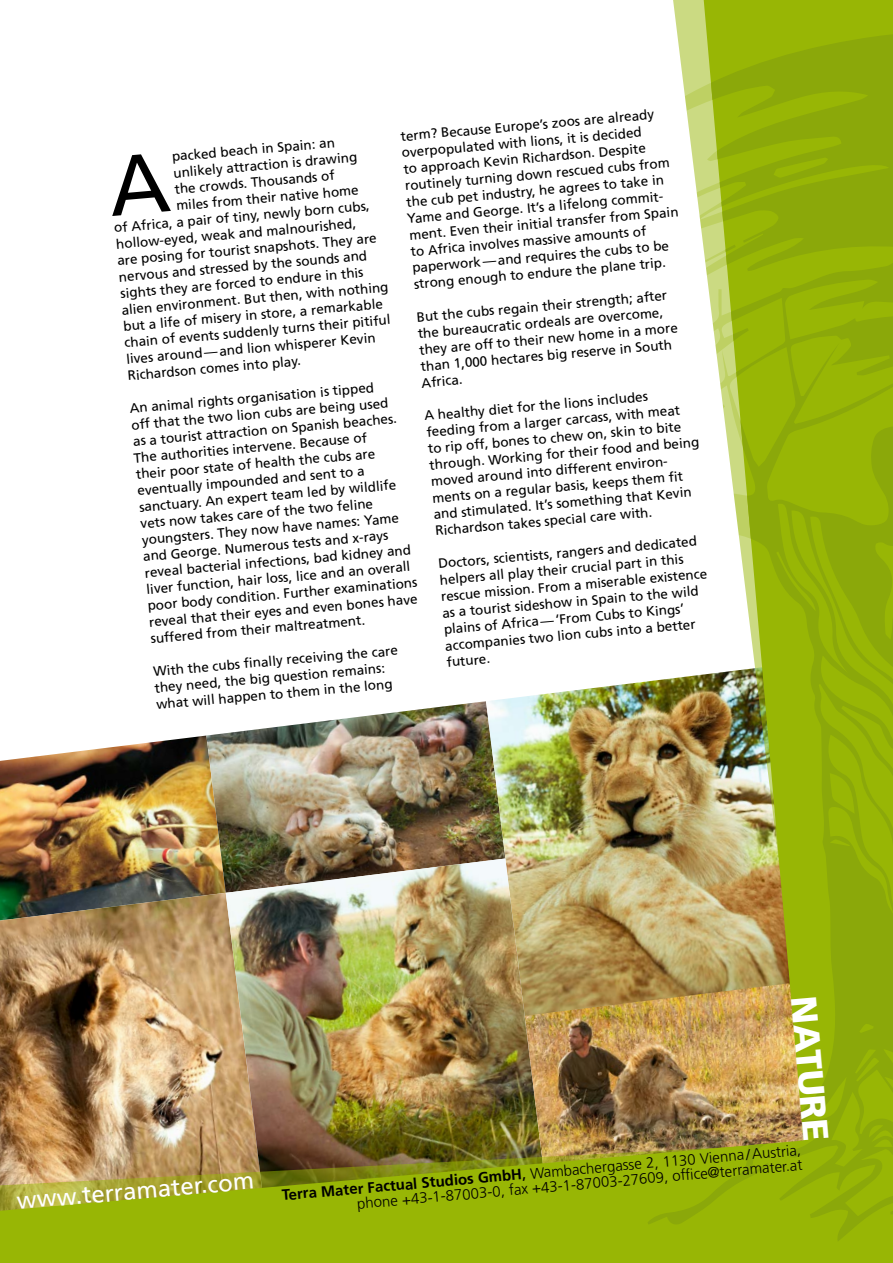
<style>
.page{position:relative;width:893px;height:1263px;background:#fff}
.page>*{position:absolute;margin:0;border:0;box-sizing:border-box;transform-origin:0 0}
.t1{font:900 36px "Frutiger LT Std";color:#fff}
.t2{font:24px "Frutiger LT Std";color:#fff}
.t3{font:300 15px/15px "Frutiger LT Std";color:#000;text-align:right}
.t4{font:13.5px/16.5px "Frutiger LT Std";color:#000}
.s1{font-weight:700}
.s2{font-weight:400}
</style>
<div class="page">
<img style="left:0;top:0;width:893px;height:1263px">
<img style="left:416px;top:30px;width:477px;height:1212px">
<svg style="left:107px;top:152px;width:64px;height:64px"></svg>
<p class="t4" style="left:399px;top:128px;width:273px;rotate:-5deg">term? Because Europe’s zoos are already overpopulated with lions, it is decided<br>to approach Kevin Richardson. Despite routinely turning down rescued cubs from the cub pet industry, he agrees to take in Yame and George. It’s a lifelong commit&shy;ment. Even their initial transfer from Spain to Africa involves massive amounts of paperwork—and requires the cubs to be strong enough to endure the plane trip.</p>
<p class="t4" style="left:415px;top:309px;width:262px;rotate:-5deg">But the cubs regain their strength; after the bureaucratic ordeals are overcome, they are off to their new home in a more than 1,000 hectares big reserve in South Africa.</p>
<p class="t4" style="left:424px;top:408px;width:273px;rotate:-5deg">A healthy diet for the lions includes feeding from a larger carcass, with meat<br>to rip off, bones to chew on, skin to bite through. Working for their food and being moved around into different environ&shy;ments on a regular basis, keeps them fi t and stimulated. It’s something that Kevin Richardson takes special care with.</p>
<p class="t4" style="left:437px;top:555px;width:269px;rotate:-5deg">Doctors, scientists, rangers and dedicated helpers all play their crucial part in this rescue mission. From a miserable existence as a tourist sideshow in Spain to the wild plains of Africa—‘From Cubs to Kings’ accompanies two lion cubs into a better future.</p>
<p class="t4" style="left:171px;top:148px;width:165px;rotate:-5deg">packed beach in Spain: an</p>
<p class="t4" style="left:173px;top:165px;width:186px;rotate:-5deg">unlikely attraction is drawing</p>
<p class="t4" style="left:174px;top:181px;width:162px;rotate:-5deg">the crowds. Thousands of</p>
<p class="t4" style="left:176px;top:198px;width:185px;rotate:-5deg">miles from their native home</p>
<p class="t4" style="left:114px;top:220px;width:258px;rotate:-5deg">of Africa, a pair of tiny, newly born cubs,</p>
<p class="t4" style="left:116px;top:236px;width:242px;rotate:-5deg">hollow-eyed, weak and malnourished,</p>
<p class="t4" style="left:117px;top:252px;width:262px;rotate:-5deg">are posing for tourist snapshots. They are</p>
<p class="t4" style="left:118px;top:269px;width:251px;rotate:-5deg">nervous and stressed by the sounds and</p>
<p class="t4" style="left:120px;top:285px;width:245px;rotate:-5deg">sights they are forced to endure in this</p>
<p class="t4" style="left:121px;top:302px;width:269px;rotate:-5deg">alien environment. But then, with nothing</p>
<p class="t4" style="left:123px;top:318px;width:262px;rotate:-5deg">but a life of misery in store, a remarkable</p>
<p class="t4" style="left:124px;top:335px;width:269px;rotate:-5deg">chain of events suddenly turns their pitiful</p>
<p class="t4" style="left:126px;top:351px;width:252px;rotate:-5deg">lives around—and lion whisperer Kevin</p>
<p class="t4" style="left:127px;top:367px;width:175px;rotate:-5deg">Richardson comes into play.</p>
<p class="t4" style="left:129px;top:400px;width:273px;rotate:-5deg">An animal rights organisation is tipped<br>off that the two lion cubs are being used as a tourist attraction on Spanish beaches.<br>The authorities intervene. Because of<br>their poor state of health the cubs are eventually impounded and sent to a sanctuary. An expert team led by wildlife vets now takes care of the two feline youngsters. They now have names: Yame and George. Numerous tests and x-rays reveal bacterial infections, bad kidney and liver function, hair loss, lice and an overall poor body condition. Further examinations reveal that their eyes and even bones have suffered from their maltreatment.</p>
<p class="t4" style="left:153px;top:663px;width:247px;rotate:-5deg">With the cubs fi nally receiving the care they need, the big question remains: what will happen to them in the long</p>
<h2 class="t2" style="left:16px;top:1187px;width:239px;rotate:-5deg">www.terramater.com</h2>
<h1 class="t1" style="left:825px;top:994px;width:147px;rotate:85deg">NATURE</h1>
<p class="t3" style="left:281px;top:1188px;width:522px;rotate:-5deg"><span class="s1">Terra Mater Factual Studios GmbH</span><span class="s2">,</span> Wambachergasse 2, 1130 Vienna /Austria, phone +43-1-87003-0, fax +43-1-87003-27609, offi ce@terramater.at</p>
</div>
